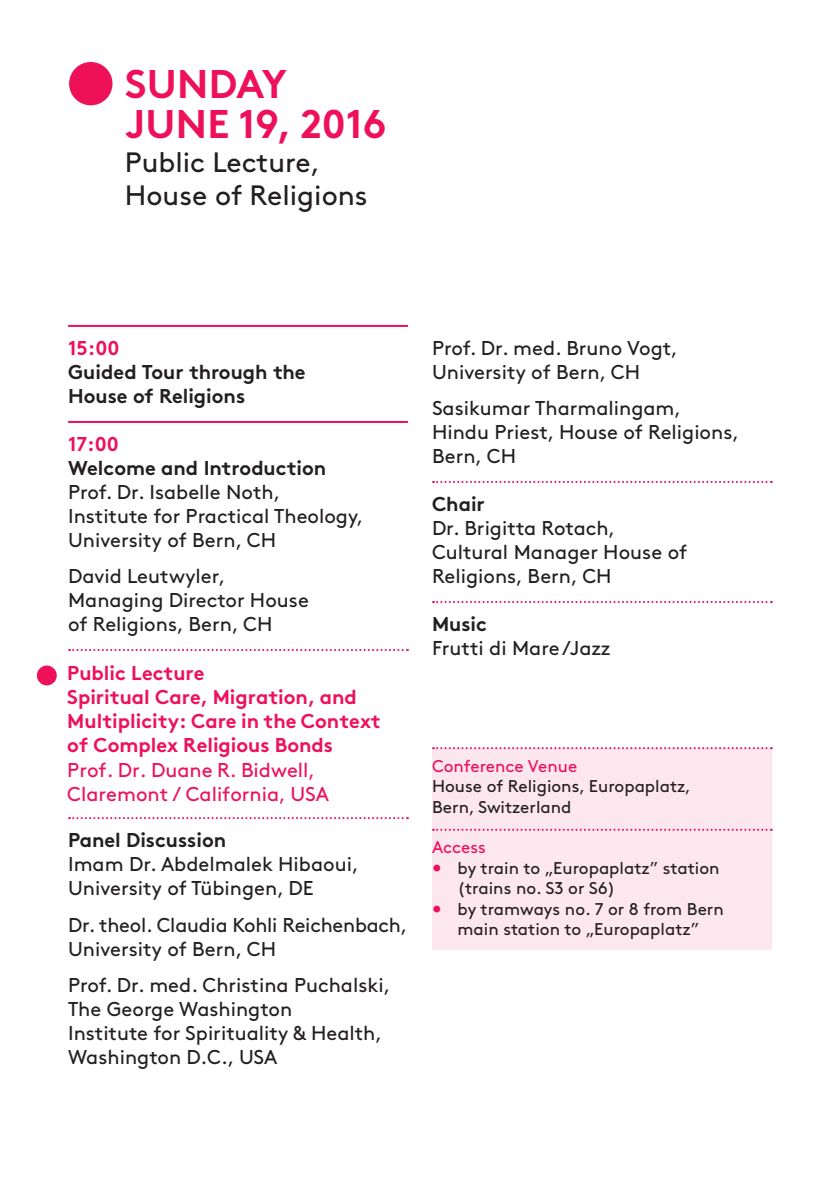
<style>
.page{position:relative;width:840px;height:1191px;background:#fff}
.page>*{position:absolute;margin:0;border:0;box-sizing:border-box;transform-origin:0 0}
.t1{font:700 40px/40px "Brown Std";color:#ee1059}
.t2{font:28px/33.6px "Brown Std";color:#231f20}
.t3{font:20px/24px "Brown Std";color:#231f20}
.t4{font:700 20px/24.2px "Brown Std";color:#ee1059}
.t5{font:700 20px/24px "Brown Std";color:#231f20}
.t6{font:20px/24.2px "Brown Std";color:#ee1059}
.t7{font:17px/20.4px "Brown Std";color:#231f20}
.t8{font:17px "Brown Std";color:#ee1059}
.s1{color:#ee1059}
</style>
<div class="page">
<div style="left:432px;top:748px;width:339px;height:202px;background:#fde7ee"></div>
<hr style="left:68px;top:325px;width:340px;height:2px;background:#ee1059">
<hr style="left:68px;top:421px;width:340px;height:2px;background:#ee1059">
<svg style="left:69px;top:649px;width:339px;height:2px"></svg>
<svg style="left:69px;top:817px;width:339px;height:2px"></svg>
<svg style="left:433px;top:481px;width:338px;height:2px"></svg>
<svg style="left:433px;top:601px;width:338px;height:2px"></svg>
<svg style="left:433px;top:747px;width:338px;height:2px"></svg>
<svg style="left:433px;top:828px;width:338px;height:2px"></svg>
<div style="left:69px;top:62px;width:43px;height:43px;background:#ee1059;border-radius:50%"></div>
<div style="left:37px;top:665px;width:20px;height:20px;background:#ee1059;border-radius:50%"></div>
<h1 class="t1" style="left:125px;top:64px;width:263px">SUNDAY<br>JUNE 19, 2016</h1>
<h2 class="t2" style="left:125px;top:145px;width:244px">Public Lecture,<br>House of Religions</h2>
<p class="t4" style="left:68px;top:336px;width:53px">15:00</p>
<p class="t5" style="left:68px;top:360px;width:239px">Guided Tour through the<br>House of Religions</p>
<p class="t4" style="left:68px;top:432px;width:52px">17:00</p>
<p class="t5" style="left:68px;top:456px;width:259px">Welcome and Introduction</p>
<p class="t3" style="left:68px;top:480px;width:297px">Prof. Dr. Isabelle Noth,<br>Institute for Practical Theology,<br>University of Bern, CH</p>
<p class="t3" style="left:68px;top:564px;width:242px">David Leutwyler,<br>Managing Director House of Religions, Bern, CH</p>
<p class="t4" style="left:67px;top:660px;width:315px">Public Lecture<br>Spiritual Care, Migration, and<br>Multiplicity: Care in the Context of Complex Religious Bonds</p>
<p class="t6" style="left:67px;top:760px;width:263px">Prof. Dr. Duane R. Bidwell,<br>Claremont / California, USA</p>
<p class="t5" style="left:68px;top:828px;width:159px">Panel Discussion</p>
<p class="t3" style="left:68px;top:852px;width:292px">Imam Dr. Abdelmalek Hibaoui,<br>University of Tübingen, DE</p>
<p class="t3" style="left:68px;top:912px;width:341px">Dr. theol. Claudia Kohli Reichenbach,<br>University of Bern, CH</p>
<p class="t3" style="left:68px;top:972px;width:324px">Prof. Dr. med. Christina Puchalski,<br>The George Washington<br>Institute for Spirituality &amp; Health,<br>Washington D.C., USA</p>
<p class="t3" style="left:432px;top:336px;width:247px">Prof. Dr. med. Bruno Vogt,<br>University of Bern, CH</p>
<p class="t3" style="left:432px;top:396px;width:308px">Sasikumar Tharmalingam,<br>Hindu Priest, House of Religions,<br>Bern, CH</p>
<p class="t5" style="left:432px;top:492px;width:54px">Chair</p>
<p class="t3" style="left:432px;top:516px;width:256px">Dr. Brigitta Rotach,<br>Cultural Manager House of<br>Religions, Bern, CH</p>
<p class="t5" style="left:432px;top:612px;width:57px">Music</p>
<p class="t3" style="left:432px;top:636px;width:180px">Frutti di Mare /Jazz</p>
<p class="t8" style="left:432px;top:756px;width:147px">Conference Venue</p>
<p class="t7" style="left:432px;top:776px;width:260px">House of Religions, Europaplatz,<br>Bern, Switzerland</p>
<p class="t8" style="left:432px;top:837px;width:55px">Access</p>
<p class="t7" style="left:457px;top:858px;width:263px;text-indent:-26px"><span class="s1">•</span> by train to „Europaplatz” station (trains no. S3 or S6)</p>
<p class="t7" style="left:432px;top:898px;width:293px;text-align:center"><span class="s1">•</span> by tramways no. 7 or 8 from Bern main station to „Europaplatz”</p>
</div>
